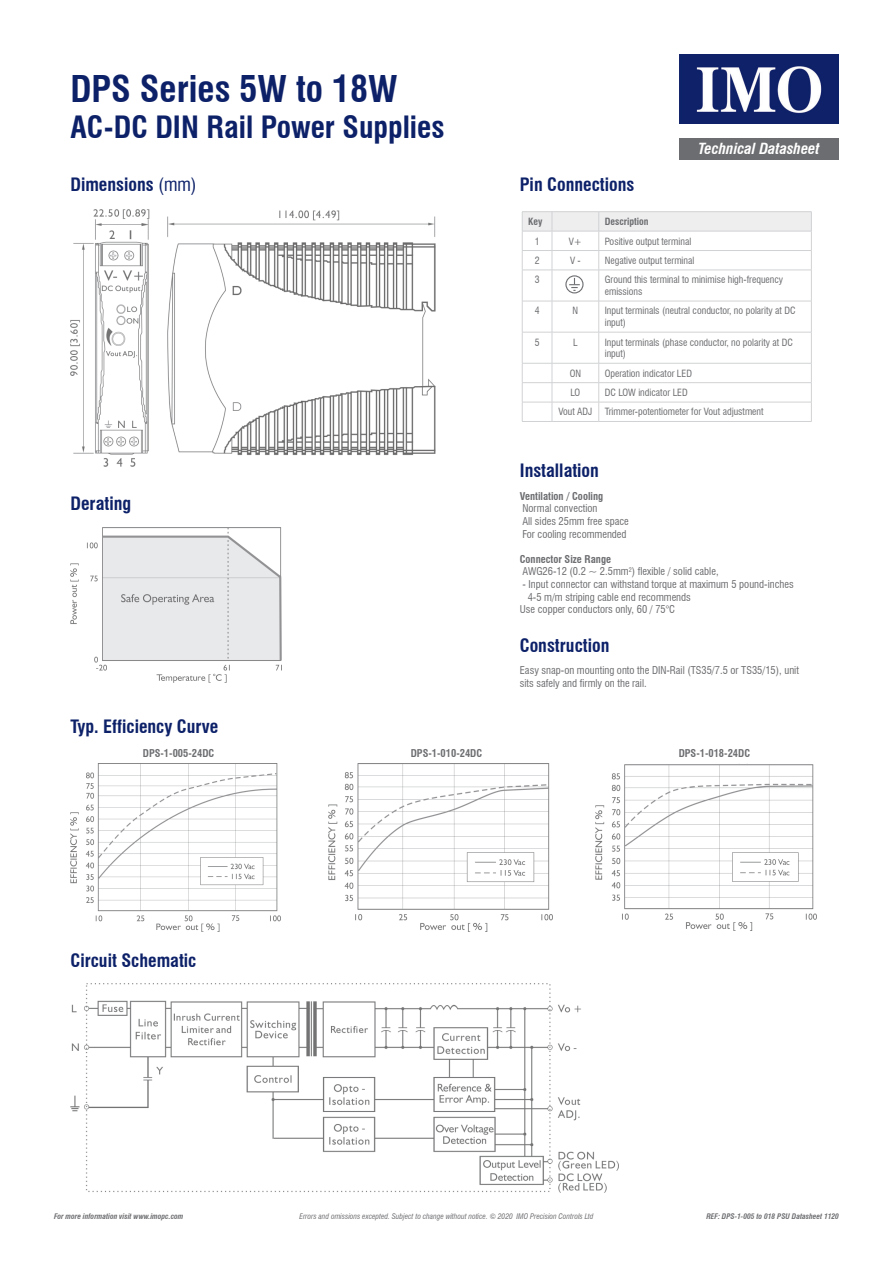
<style>
.page{position:relative;width:893px;height:1263px;background:#fff}
.page>*{position:absolute;margin:0;border:0;box-sizing:border-box;transform-origin:0 0}
.t1{font:700 condensed 36px "Swiss 721 BT";color:#0d2169}
.t2{font:700 condensed 30px "Swiss 721 BT";color:#0d2169}
.Body{font:700 condensed 18px "Swiss 721 BT";color:#0d2169}
.t3{font:italic 700 condensed 15px "Swiss 721 BT";color:#fff}
.t4{font:condensed 10.5px/12.6px "Swiss 721 BT";color:#6c6d70}
.t5{font:700 condensed 10.5px "Swiss 721 BT";color:#6c6d70}
.t6{font:condensed 9.75px/11.7px "Swiss 721 BT";color:#6c6d70}
.t7{font:700 condensed 9.75px "Swiss 721 BT";color:#6c6d70}
.t8{font:italic condensed 7.5px "Swiss 721 BT";color:#6c6d70}
.t9{font:italic 700 condensed 7.5px "Swiss 721 BT";color:#6c6d70}
.s1{font-weight:400}
</style>
<div class="page">
<img style="left:679px;top:54px;width:160px;height:69px">
<div style="left:679px;top:138px;width:160px;height:21px;background:#6c6d70"></div>
<hr style="left:522px;top:211px;width:30px;height:1px;background:#d1d2d4">
<hr style="left:552px;top:211px;width:47px;height:1px;background:#d1d2d4">
<hr style="left:599px;top:211px;width:213px;height:1px;background:#d1d2d4">
<svg style="left:522px;top:212px;width:290px;height:58px"></svg>
<hr style="left:522px;top:270px;width:30px;height:1px;background:#d1d2d4">
<hr style="left:522px;top:270px;width:1px;height:31px;background:#d1d2d4">
<hr style="left:552px;top:270px;width:47px;height:1px;background:#d1d2d4">
<hr style="left:552px;top:270px;width:1px;height:31px;background:#d1d2d4">
<hr style="left:599px;top:270px;width:213px;height:1px;background:#d1d2d4">
<hr style="left:598px;top:270px;width:1px;height:31px;background:#d1d2d4">
<hr style="left:811px;top:270px;width:1px;height:31px;background:#d1d2d4">
<hr style="left:522px;top:301px;width:30px;height:1px;background:#d1d2d4">
<hr style="left:522px;top:301px;width:1px;height:31px;background:#d1d2d4">
<hr style="left:552px;top:301px;width:47px;height:1px;background:#d1d2d4">
<hr style="left:552px;top:301px;width:1px;height:31px;background:#d1d2d4">
<hr style="left:599px;top:301px;width:213px;height:1px;background:#d1d2d4">
<hr style="left:598px;top:301px;width:1px;height:31px;background:#d1d2d4">
<hr style="left:811px;top:301px;width:1px;height:31px;background:#d1d2d4">
<hr style="left:522px;top:332px;width:30px;height:1px;background:#d1d2d4">
<hr style="left:522px;top:332px;width:1px;height:31px;background:#d1d2d4">
<hr style="left:552px;top:332px;width:47px;height:1px;background:#d1d2d4">
<hr style="left:552px;top:332px;width:1px;height:31px;background:#d1d2d4">
<hr style="left:599px;top:332px;width:213px;height:1px;background:#d1d2d4">
<hr style="left:598px;top:332px;width:1px;height:31px;background:#d1d2d4">
<hr style="left:811px;top:332px;width:1px;height:31px;background:#d1d2d4">
<hr style="left:522px;top:363px;width:30px;height:1px;background:#d1d2d4">
<hr style="left:552px;top:363px;width:47px;height:1px;background:#d1d2d4">
<hr style="left:599px;top:363px;width:213px;height:1px;background:#d1d2d4">
<hr style="left:522px;top:382px;width:30px;height:1px;background:#d1d2d4">
<hr style="left:552px;top:382px;width:47px;height:1px;background:#d1d2d4">
<hr style="left:599px;top:382px;width:213px;height:1px;background:#d1d2d4">
<hr style="left:522px;top:402px;width:30px;height:1px;background:#d1d2d4">
<svg style="left:522px;top:364px;width:1px;height:57px"></svg>
<hr style="left:552px;top:402px;width:47px;height:1px;background:#d1d2d4">
<svg style="left:552px;top:364px;width:1px;height:57px"></svg>
<hr style="left:599px;top:402px;width:213px;height:1px;background:#d1d2d4">
<svg style="left:598px;top:364px;width:1px;height:57px"></svg>
<svg style="left:811px;top:363px;width:1px;height:58px"></svg>
<hr style="left:522px;top:421px;width:30px;height:1px;background:#d1d2d4">
<hr style="left:552px;top:421px;width:47px;height:1px;background:#d1d2d4">
<hr style="left:599px;top:421px;width:213px;height:1px;background:#d1d2d4">
<div style="left:565px;top:275px;width:19px;height:18px;border:1px solid #6c6d70;border-radius:50%"></div>
<svg style="left:569px;top:278px;width:11px;height:13px"></svg>
<img style="left:70px;top:210px;width:366px;height:257px">
<img style="left:70px;top:527px;width:212px;height:155px">
<img style="left:70px;top:763px;width:210px;height:168px">
<img style="left:329px;top:763px;width:223px;height:168px">
<img style="left:595px;top:764px;width:221px;height:167px">
<img style="left:70px;top:983px;width:549px;height:209px">
<p class="t1" style="left:70px;top:67px;width:329px">DPS Series 5W to 18W</p>
<p class="t2" style="left:70px;top:109px;width:376px">AC-DC DIN Rail Power Supplies</p>
<p class="Body" style="left:70px;top:174px;width:128px">Dimensions <span class="s1">(mm)</span></p>
<p class="Body" style="left:70px;top:492px;width:62px">Derating</p>
<p class="Body" style="left:70px;top:716px;width:150px">Typ. Efficiency Curve</p>
<p class="Body" style="left:520px;top:174px;width:116px">Pin Connections</p>
<p class="t3" style="left:698px;top:139px;width:123px">Technical Datasheet</p>
<p class="t7" style="left:528px;top:216px;width:16px">Key</p>
<p class="t7" style="left:605px;top:216px;width:45px">Description</p>
<p class="t6" style="left:535px;top:235px;width:6px">1</p>
<p class="t6" style="left:569px;top:235px;width:15px">V+</p>
<p class="t6" style="left:605px;top:235px;width:88px">Positive output terminal</p>
<p class="t6" style="left:535px;top:254px;width:6px">2</p>
<p class="t6" style="left:570px;top:254px;width:12px">V -</p>
<p class="t6" style="left:605px;top:254px;width:91px">Negative output terminal</p>
<p class="t6" style="left:535px;top:274px;width:6px">3</p>
<p class="t6" style="left:605px;top:274px;width:180px">Ground this terminal to minimise high-frequency emissions</p>
<p class="t6" style="left:535px;top:305px;width:6px">4</p>
<p class="t6" style="left:573px;top:305px;width:7px">N</p>
<p class="t6" style="left:605px;top:305px;width:192px">Input terminals (neutral conductor, no polarity at DC input)</p>
<p class="t6" style="left:535px;top:336px;width:6px">5</p>
<p class="t6" style="left:573px;top:336px;width:6px">L</p>
<p class="t6" style="left:605px;top:336px;width:190px">Input terminals (phase conductor, no polarity at DC input)</p>
<p class="t6" style="left:570px;top:367px;width:13px">ON</p>
<p class="t6" style="left:605px;top:367px;width:89px">Operation indicator LED</p>
<p class="t6" style="left:570px;top:387px;width:11px">LO</p>
<p class="t6" style="left:605px;top:387px;width:84px">DC LOW indicator LED</p>
<p class="t6" style="left:558px;top:406px;width:35px">Vout ADJ</p>
<p class="t6" style="left:605px;top:406px;width:160px">Trimmer-potentiometer for Vout adjustment</p>
<p class="Body" style="left:520px;top:460px;width:81px">Installation</p>
<p class="t5" style="left:520px;top:490px;width:85px">Ventilation / Cooling</p>
<p class="t4" style="left:522px;top:502px;width:77px">Normal convection</p>
<p class="t4" style="left:522px;top:515px;width:108px">All sides 25mm free space</p>
<p class="t4" style="left:522px;top:527px;width:106px">For cooling recommended</p>
<p class="t5" style="left:520px;top:553px;width:93px">Connector Size Range</p>
<p class="t4" style="left:522px;top:565px;width:198px">AWG26-12 (0.2 ~ 2.5mm<sup>2</sup>) flexible / solid cable,</p>
<p class="t4" style="left:522px;top:578px;width:273px">- Input connector can withstand torque at maximum 5 pound-inches</p>
<p class="t4" style="left:528px;top:590px;width:165px">4-5 m/m striping cable end recommends</p>
<p class="t4" style="left:520px;top:603px;width:157px">Use copper conductors only, 60 / 75°C</p>
<p class="Body" style="left:520px;top:634px;width:91px">Construction</p>
<p class="t4" style="left:520px;top:664px;width:281px">Easy snap-on mounting onto the DIN-Rail (TS35/7.5 or TS35/15), unit sits safely and firmly on the rail.</p>
<p class="t5" style="left:143px;top:747px;width:73px">DPS-1-005-24DC</p>
<p class="t5" style="left:411px;top:747px;width:73px">DPS-1-010-24DC</p>
<p class="t5" style="left:679px;top:747px;width:73px">DPS-1-018-24DC</p>
<p class="Body" style="left:70px;top:950px;width:127px">Circuit Schematic</p>
<p class="t9" style="left:54px;top:1212px;width:131px">For more information visit www.imopc.com</p>
<p class="t8" style="left:299px;top:1212px;width:296px">Errors and omissions excepted. Subject to change without notice. © 2020 IMO Precision Controls Ltd</p>
<p class="t9" style="left:706px;top:1212px;width:134px">REF: DPS-1-005 to 018 PSU Datasheet 1120</p>
</div>
